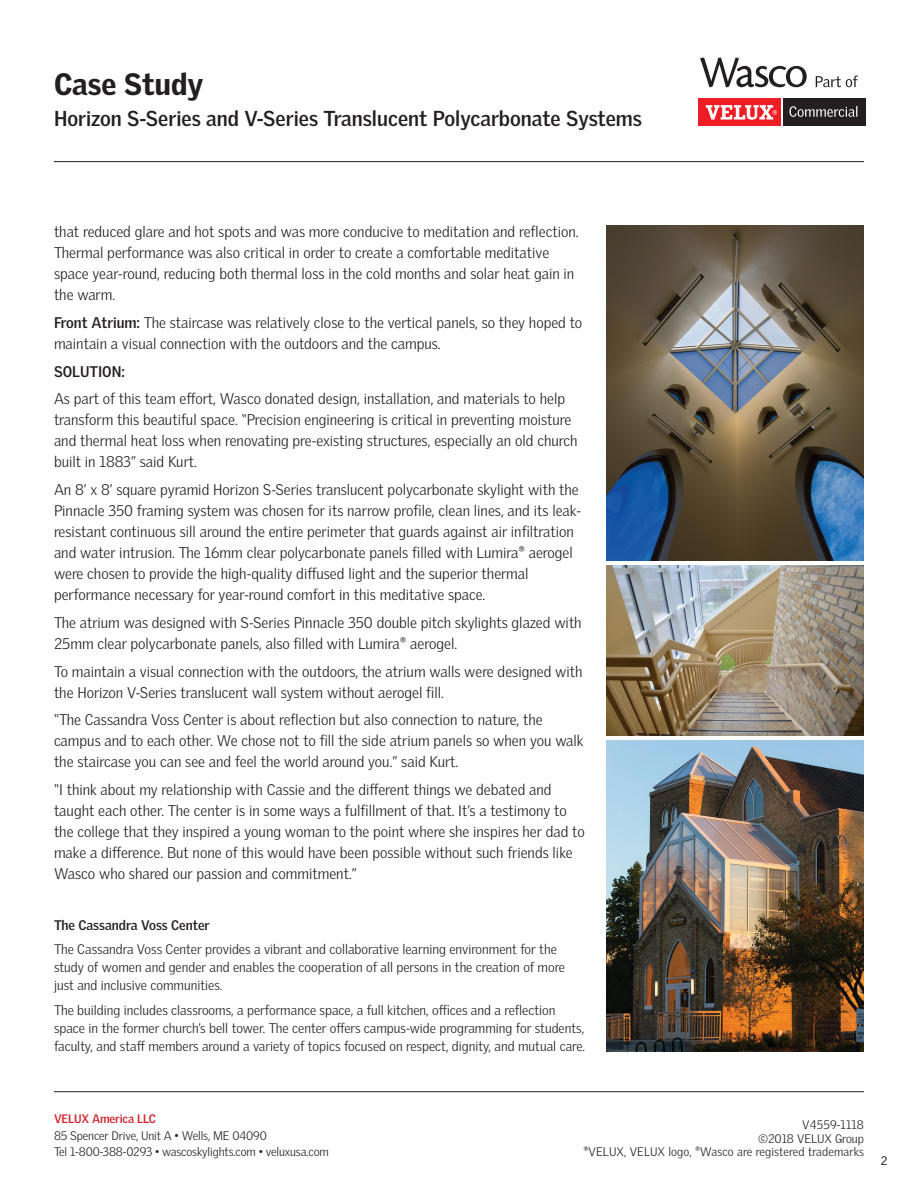
<style>
.page{position:relative;width:918px;height:1188px;background:#fff}
.page>*{position:absolute;margin:0;border:0;box-sizing:border-box;transform-origin:0 0}
.t1{font:900 30px "Velux Gothic";color:#231f20}
.t2{font:700 21px "Velux Gothic";color:#231f20}
.t3{font:300 15px/21px "Velux Gothic";color:#231f20}
.t4{font:700 15px "Velux Gothic";color:#231f20}
.t5{font:300 13.5px/18px "Velux Gothic";color:#231f20}
.t6{font:700 13.5px "Velux Gothic";color:#231f20}
.t7{font:300 12px/16.5px "Velux Gothic";letter-spacing:-.01em;color:#231f20}
.t8{font:300 12px/13.5px "Velux Gothic";letter-spacing:.01em;color:#231f20;text-align:right}
.t9{font:700 12px "Velux Gothic";letter-spacing:-.01em;color:#d1232a}
.t10{font:12px "Velux Gothic";color:#231f20}
.s1{font-weight:700}
</style>
<div class="page">
<hr style="left:54px;top:1091px;width:810px;height:1px;background:#231f20">
<svg style="left:700px;top:58px;width:107px;height:29px"></svg>
<div style="left:699px;top:99px;width:82px;height:27px;background:#ee1d23"></div>
<svg style="left:706px;top:105px;width:71px;height:15px"></svg>
<div style="left:783px;top:99px;width:82px;height:27px;background:#231f20"></div>
<svg style="left:789px;top:106px;width:68px;height:11px"></svg>
<svg style="left:816px;top:76px;width:42px;height:11px"></svg>
<hr style="left:54px;top:161px;width:810px;height:1px;background:#231f20">
<img style="left:606px;top:566px;width:258px;height:169px">
<img style="left:606px;top:741px;width:258px;height:310px">
<img style="left:606px;top:226px;width:258px;height:334px">
<h1 class="t1" style="left:54px;top:66px;width:151px">Case Study</h1>
<h2 class="t2" style="left:54px;top:105px;width:590px">Horizon S-Series and V-Series Translucent Polycarbonate Systems</h2>
<p class="t3" style="left:54px;top:221px;width:526px">that reduced glare and hot spots and was more conducive to meditation and reflection.<br>Thermal performance was also critical in order to create a comfortable meditative space year-round, reducing both thermal loss in the cold months and solar heat gain in the warm.</p>
<p class="t3" style="left:54px;top:312px;width:530px"><span class="s1">Front Atrium:</span> The staircase was relatively close to the vertical panels, so they hoped to maintain a visual connection with the outdoors and the campus.</p>
<p class="t4" style="left:54px;top:362px;width:73px">SOLUTION:</p>
<p class="t3" style="left:54px;top:388px;width:525px">As part of this team effort, Wasco donated design, installation, and materials to help transform this beautiful space. “Precision engineering is critical in preventing moisture and thermal heat loss when renovating pre-existing structures, especially an old church built in 1883” said Kurt.</p>
<p class="t3" style="left:54px;top:479px;width:529px">An 8’ x 8’ square pyramid Horizon S-Series translucent polycarbonate skylight with the Pinnacle 350 framing system was chosen for its narrow profile, clean lines, and its leak&shy;resistant continuous sill around the entire perimeter that guards against air infiltration and water intrusion. The 16mm clear polycarbonate panels filled with Lumira® aerogel were chosen to provide the high-quality diffused light and the superior thermal performance necessary for year-round comfort in this meditative space.</p>
<p class="t3" style="left:54px;top:612px;width:529px">The atrium was designed with S-Series Pinnacle 350 double pitch skylights glazed with<br>25mm clear polycarbonate panels, also filled with Lumira® aerogel.</p>
<p class="t3" style="left:54px;top:660px;width:530px">To maintain a visual connection with the outdoors, the atrium walls were designed with the Horizon V-Series translucent wall system without aerogel fill.</p>
<p class="t3" style="left:54px;top:709px;width:531px">“The Cassandra Voss Center is about reflection but also connection to nature, the campus and to each other. We chose not to fill the side atrium panels so when you walk the staircase you can see and feel the world around you.” said Kurt.</p>
<p class="t3" style="left:54px;top:779px;width:532px">“I think about my relationship with Cassie and the different things we debated and taught each other. The center is in some ways a fulfillment of that. It’s a testimony to the college that they inspired a young woman to the point where she inspires her dad to make a difference. But none of this would have been possible without such friends like Wasco who shared our passion and commitment.”</p>
<p class="t6" style="left:54px;top:916px;width:157px">The Cassandra Voss Center</p>
<p class="t5" style="left:54px;top:940px;width:513px">The Cassandra Voss Center provides a vibrant and collaborative learning environment for the study of women and gender and enables the cooperation of all persons in the creation of more just and inclusive communities.</p>
<p class="t5" style="left:54px;top:1001px;width:533px">The building includes classrooms, a performance space, a full kitchen, offices and a reflection space in the former church’s bell tower. The center offers campus-wide programming for students, faculty, and staff members around a variety of topics focused on respect, dignity, and mutual care.</p>
<p class="t9" style="left:54px;top:1111px;width:103px">VELUX America LLC</p>
<p class="t7" style="left:54px;top:1127px;width:276px">85 Spencer Drive, Unit A • Wells, ME 04090<br>Tel 1-800-388-0293 • wascoskylights.com • veluxusa.com</p>
<p class="t8" style="left:583px;top:1118px;width:282px">V4559-1118<br>©2018 VELUX Group<br>®VELUX, VELUX logo, ®Wasco are registered trademarks</p>
<p class="t10" style="left:881px;top:1154px;width:8px">2</p>
</div>
